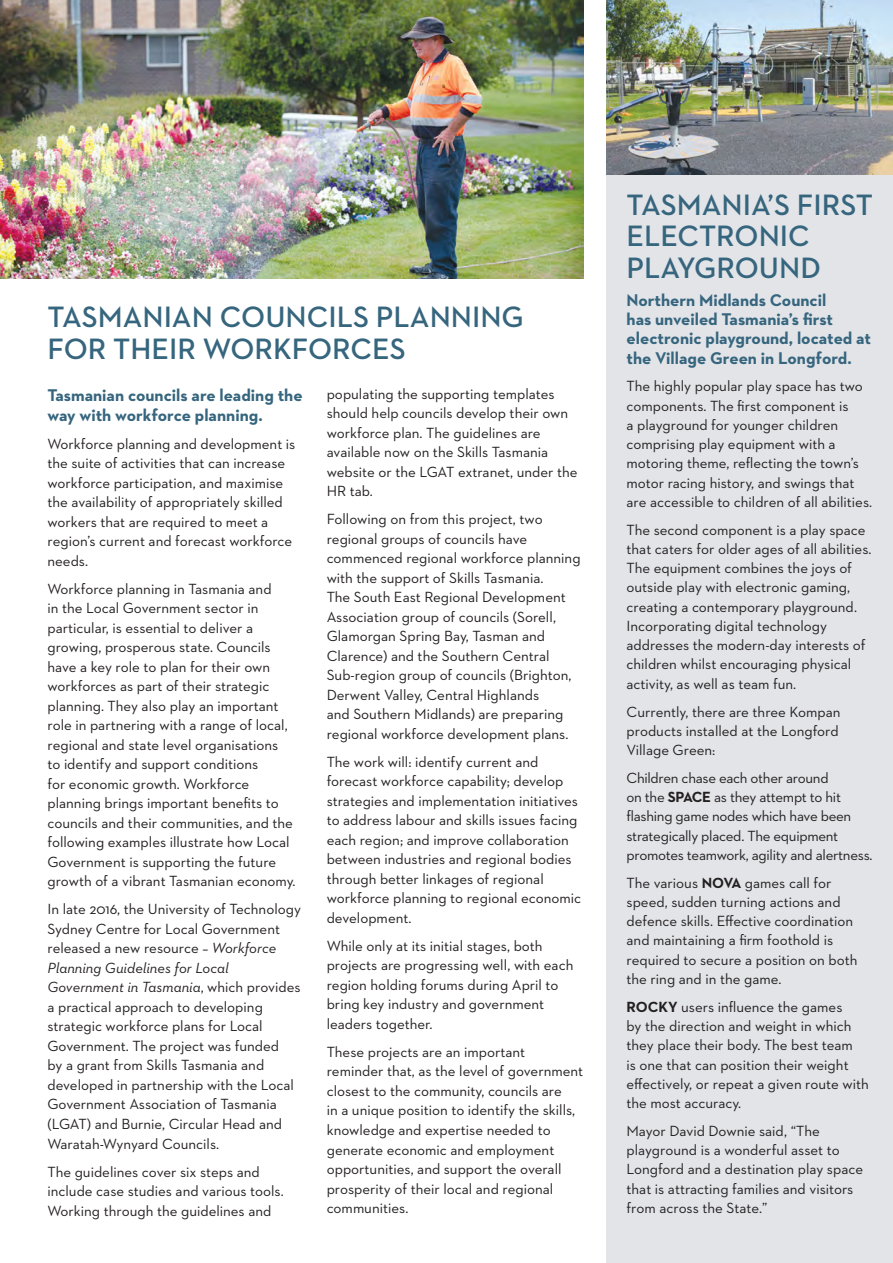
<style>
.page{position:relative;width:893px;height:1263px;background:#fff}
.page>*{position:absolute;margin:0;border:0;box-sizing:border-box;transform-origin:0 0}
.HEADING{font:600 30px/31.5px "Neutraface 2 Text";color:#36657e}
.Intro_para{font:700 17.25px/19.2px "Neutraface 2 Text";color:#36657e}
.Body{font:15px/19.5px "Neutraface 2 Text";color:#231f20}
.Body-2{font:15px/19.2px "Neutraface 2 Text";letter-spacing:-.02em;color:#231f20}
.s1{font-style:italic}
.s2{font-weight:700}
</style>
<div class="page">
<div style="left:607px;top:0;width:286px;height:1263px;background:#e2e4e8"></div>
<img style="left:607px;top:0;width:286px;height:174px">
<img style="left:0;top:0;width:583px;height:278px">
<p class="HEADING" style="left:47px;top:301px;width:478px">TASMANIAN COUNCILS PLANNING<br>FOR THEIR WORKFORCES</p>
<p class="Intro_para" style="left:47px;top:384px;width:257px;line-height:20.2px">Tasmanian councils are leading the way with workforce planning.</p>
<p class="Body" style="left:47px;top:434px;width:249px">Workforce planning and development is the suite of activities that can increase workforce participation, and maximise the availability of appropriately skilled workers that are required to meet a region’s current and forecast workforce needs.</p>
<p class="Body" style="left:47px;top:579px;width:250px">Workforce planning in Tasmania and<br>in the Local Government sector in particular, is essential to deliver a growing, prosperous state. Councils have a key role to plan for their own workforces as part of their strategic planning. They also play an important role in partnering with a range of local, regional and state level organisations<br>to identify and support conditions<br>for economic growth. Workforce planning brings important benefits to councils and their communities, and the following examples illustrate how Local Government is supporting the future growth of a vibrant Tasmanian economy.</p>
<p class="Body" style="left:47px;top:899px;width:255px">In late 2016, the University of Technology Sydney Centre for Local Government released a new resource – <span class="s1">Workforce Planning Guidelines for Local Government in Tasmania</span>, which provides a practical approach to developing strategic workforce plans for Local Government. The project was funded<br>by a grant from Skills Tasmania and developed in partnership with the Local Government Association of Tasmania (LGAT) and Burnie, Circular Head and Waratah-Wynyard Councils.</p>
<p class="Body" style="left:47px;top:1161px;width:238px">The guidelines cover six steps and include case studies and various tools.<br>Working through the guidelines and</p>
<p class="Body" style="left:327px;top:384px;width:252px">populating the supporting templates should help councils develop their own workforce plan. The guidelines are available now on the Skills Tasmania website or the LGAT extranet, under the<br>HR tab.</p>
<p class="Body" style="left:327px;top:509px;width:255px">Following on from this project, two regional groups of councils have commenced regional workforce planning with the support of Skills Tasmania.<br>The South East Regional Development Association group of councils (Sorell, Glamorgan Spring Bay, Tasman and Clarence) and the Southern Central Sub-region group of councils (Brighton, Derwent Valley, Central Highlands<br>and Southern Midlands) are preparing regional workforce development plans.</p>
<p class="Body" style="left:327px;top:752px;width:256px">The work will: identify current and forecast workforce capability; develop strategies and implementation initiatives to address labour and skills issues facing each region; and improve collaboration between industries and regional bodies through better linkages of regional workforce planning to regional economic development.</p>
<p class="Body" style="left:327px;top:936px;width:248px">While only at its initial stages, both projects are progressing well, with each region holding forums during April to bring key industry and government leaders together.</p>
<p class="Body" style="left:327px;top:1042px;width:258px">These projects are an important reminder that, as the level of government closest to the community, councils are<br>in a unique position to identify the skills, knowledge and expertise needed to generate economic and employment opportunities, and support the overall prosperity of their local and regional communities.</p>
<p class="HEADING" style="left:626px;top:189px;width:248px">TASMANIA’S FIRST<br>ELECTRONIC<br>PLAYGROUND</p>
<p class="Intro_para" style="left:626px;top:290px;width:246px">Northern Midlands Council<br>has unveiled Tasmania’s first electronic playground, located at the Village Green in Longford.</p>
<p class="Body" style="left:626px;top:376px;width:247px">The highly popular play space has two components. The first component is<br>a playground for younger children comprising play equipment with a motoring theme, reflecting the town’s motor racing history, and swings that are accessible to children of all abilities.</p>
<p class="Body" style="left:626px;top:520px;width:247px">The second component is a play space that caters for older ages of all abilities.<br>The equipment combines the joys of outside play with electronic gaming, creating a contemporary playground.<br>Incorporating digital technology addresses the modern-day interests of children whilst encouraging physical activity, as well as team fun.</p>
<p class="Body" style="left:626px;top:702px;width:216px">Currently, there are three Kompan products installed at the Longford<br>Village Green:</p>
<p class="Body-2" style="left:626px;top:768px;width:248px">Children chase each other around<br>on the <span class="s2">SPACE</span> as they attempt to hit flashing game nodes which have been strategically placed. The equipment promotes teamwork, agility and alertness.</p>
<p class="Body" style="left:626px;top:873px;width:232px">The various <span class="s2">NOVA</span> games call for speed, sudden turning actions and defence skills. Effective coordination and maintaining a firm foothold is required to secure a position on both the ring and in the game.</p>
<p class="Body" style="left:626px;top:997px;width:244px"><span class="s2">ROCKY</span> users influence the games<br>by the direction and weight in which they place their body. The best team<br>is one that can position their weight effectively, or repeat a given route with the most accuracy.</p>
<p class="Body" style="left:626px;top:1121px;width:238px">Mayor David Downie said, “The playground is a wonderful asset to Longford and a destination play space that is attracting families and visitors from across the State.”</p>
</div>
